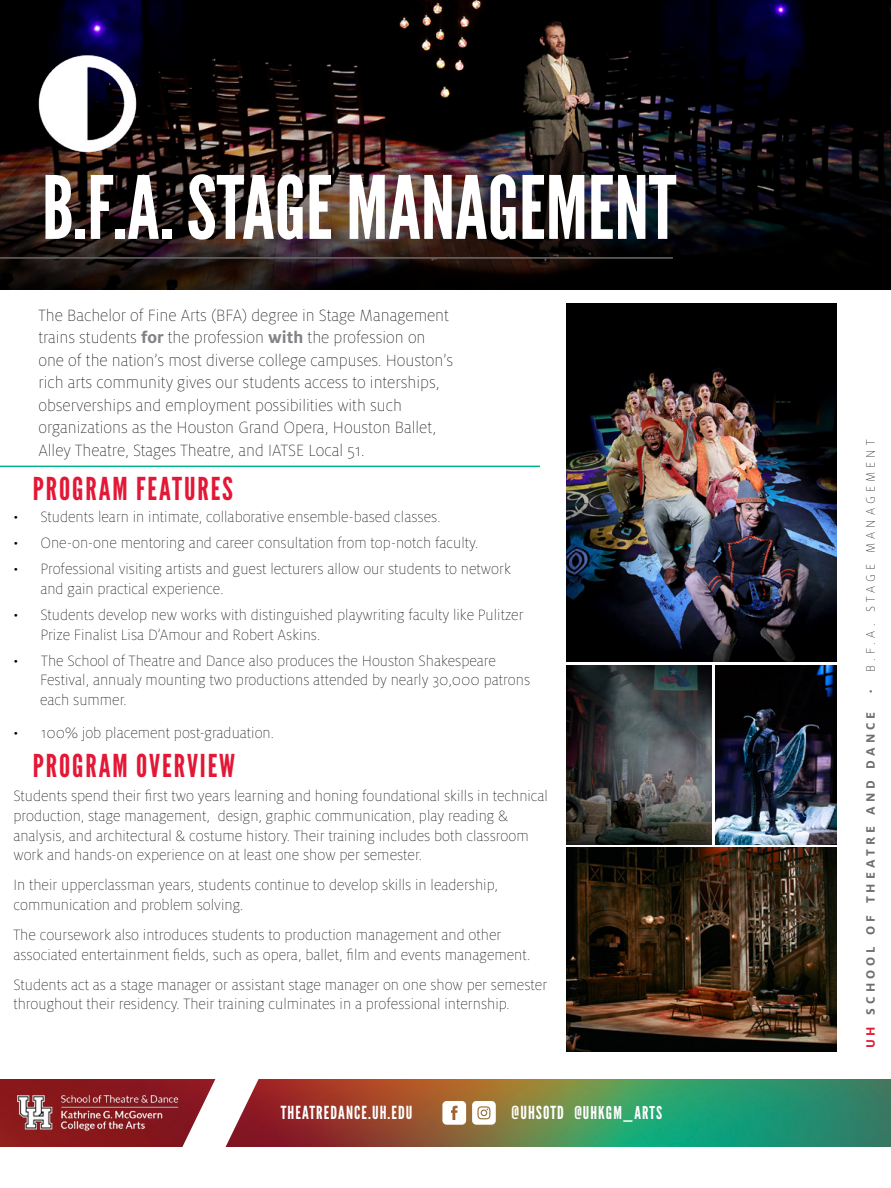
<style>
.page{position:relative;width:891px;height:1188px;background:#fff}
.page>*{position:absolute;margin:0;border:0;box-sizing:border-box;transform-origin:0 0}
.t1{font:87px "League Gothic";color:#fff}
.t2{font:31.5px "League Gothic";letter-spacing:.06em;color:#e31837}
.t3{font:100 18px/22.5px "Milo OT";color:#000}
.t4{font:18px "League Gothic";letter-spacing:.06em;color:#fff}
.t5{font:17.7px "League Gothic";letter-spacing:.06em;color:#fff}
.t6{font:100 16.5px/19.5px "Milo OT";color:#000}
.t7{font:700 13.5px "Milo OT";letter-spacing:.3em;color:#6d6e71}
.t8{font:100 13.5px "Milo OT";letter-spacing:.3em;color:#000}
.s1{font-weight:700;color:#808285}
.s2{font-size:18px}
.s3{font-weight:700;color:#6d6e71}
.s4{color:#e31837}
</style>
<div class="page">
<img style="left:0;top:1080px;width:891px;height:66px">
<svg style="left:181px;top:1079px;width:79px;height:68px"></svg>
<svg style="left:442px;top:1101px;width:24px;height:24px"></svg>
<svg style="left:472px;top:1101px;width:24px;height:24px"></svg>
<img style="left:15px;top:1093px;width:165px;height:40px">
<hr style="left:0;top:466px;width:540px;height:1px;background:#00b18f">
<img style="left:0;top:0;width:891px;height:290px">
<img style="left:392px;top:0;width:104px;height:99px">
<img style="left:31px;top:50px;width:113px;height:107px">
<img style="left:566px;top:848px;width:270px;height:203px">
<img style="left:716px;top:665px;width:120px;height:180px">
<img style="left:566px;top:303px;width:270px;height:359px">
<svg style="left:566px;top:665px;width:146px;height:179px;background:#3e4141"></svg>
<h1 class="t1" style="left:42px;top:156px;width:636px">B.F.A. STAGE MANAGEMENT</h1>
<p class="t3" style="left:38px;top:304px;width:416px">The Bachelor of Fine Arts (BFA) degree in Stage Management trains students <span class="s1">for</span> the profession <span class="s1">with</span> the profession on one of the nation’s most diverse college campuses. Houston’s rich arts community gives our students access to interships, observerships and employment possibilities with such organizations as the Houston Grand Opera, Houston Ballet, Alley Theatre, Stages Theatre, and IATSE Local 51.</p>
<h2 class="t2" style="left:33px;top:470px;width:202px">PROGRAM FEATURES</h2>
<p class="t6" style="left:13px;top:507px;width:429px">• Students learn in intimate, collaborative ensemble-based classes.</p>
<p class="t6" style="left:13px;top:533px;width:466px">• One-on-one mentoring and career consultation from top-notch faculty.</p>
<p class="t6" style="left:40px;top:560px;width:472px;text-indent:-27px">• Professional visiting artists and guest lecturers allow our students to network and gain practical experience.</p>
<p class="t6" style="left:40px;top:605px;width:485px;text-indent:-27px">• Students develop new works with distinguished playwriting faculty like Pulitzer<br>Prize Finalist Lisa D’Amour and Robert Askins.</p>
<p class="t6" style="left:40px;top:651px;width:492px;text-indent:-27px">• The School of Theatre and Dance also produces the Houston Shakespeare<br>Festival, annualy mounting two productions attended by nearly 30,000 patrons each summer.</p>
<p class="t6" style="left:13px;top:723px;width:262px">• 100% job placement post-graduation.</p>
<h2 class="t2" style="left:33px;top:747px;width:204px">PROGRAM OVERVIEW</h2>
<p class="t6" style="left:13px;top:787px;width:536px">Students spend their first two years learning and honing foundational skills in technical production, stage management, design, graphic communication, play reading &amp; analysis, and architectural &amp; costume history. Their training includes both classroom work and hands-on experience on at least one show per semester.</p>
<p class="t6" style="left:13px;top:876px;width:486px">In their upperclassman years, students continue to develop skills in leadership, communication and problem solving.</p>
<p class="t6" style="left:13px;top:925px;width:518px">The coursework also introduces students to production management and other associated entertainment fields, such as opera, ballet, film and events management.</p>
<p class="t6" style="left:13px;top:975px;width:535px">Students act as a stage manager or assistant stage manager on one show per semester throughout their residency. Their training culminates in a professional internship.</p>
<p class="t4" style="left:281px;top:1102px;width:133px">THEATREDANCE.UH.EDU</p>
<p class="t5" style="left:512px;top:1103px;width:152px"><span class="s2">@UHSOTD</span> @UHKGM_ARTS</p>
<p class="t8" style="left:863px;top:693px;width:255px;rotate:-90deg"><span class="s3">·</span> B.F.A. STAGE MANAGEMENT</p>
<p class="t7" style="left:863px;top:1048px;width:338px;rotate:-90deg"><span class="s4">UH</span> SCHOOL OF THEATRE AND DANCE</p>
</div>
